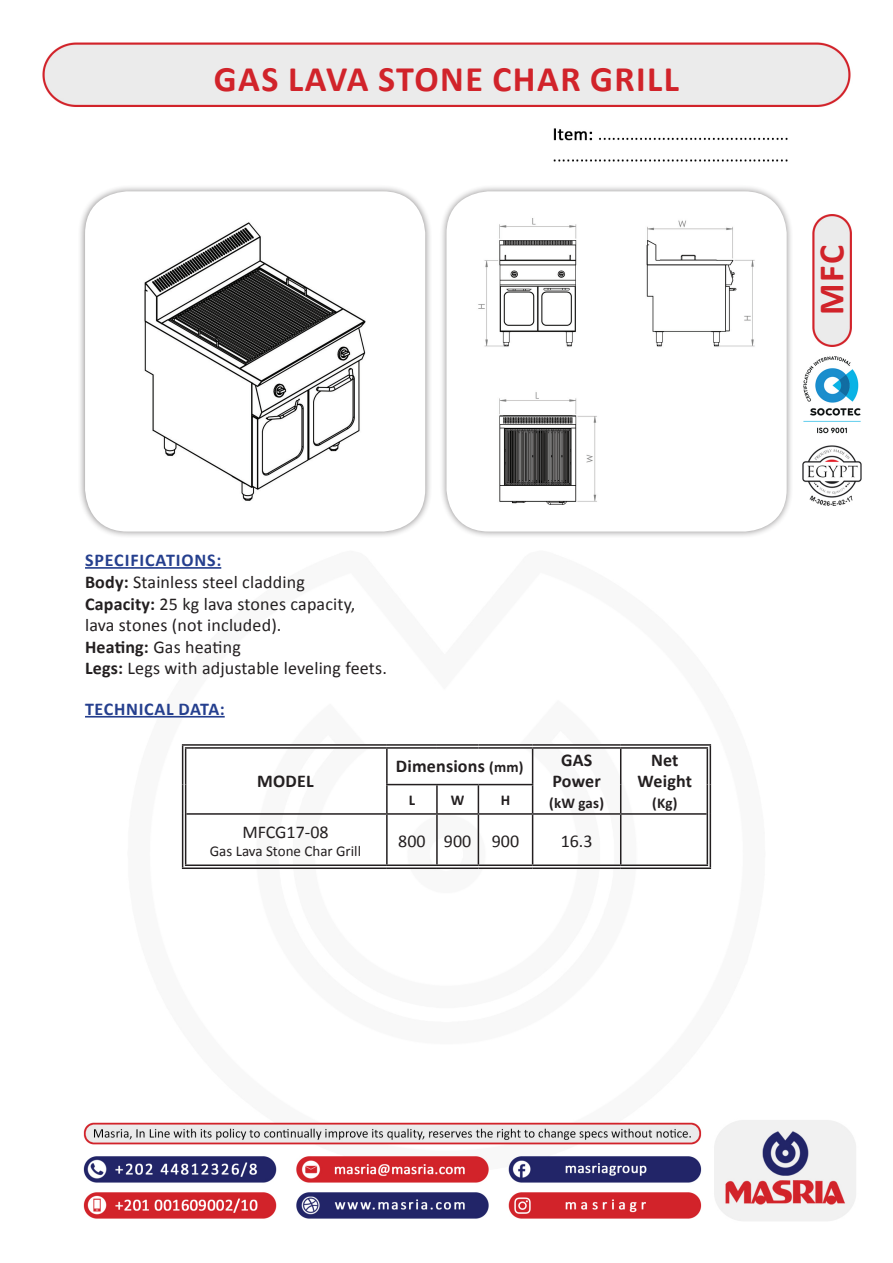
<style>
.page{position:relative;width:893px;height:1263px;background:#fff}
.page>*{position:absolute;margin:0;border:0;box-sizing:border-box;transform-origin:0 0}
.t1{font:700 36px "Calibri";letter-spacing:.04em;color:#d1232a}
.t2{font:18px "Calibri";letter-spacing:.01em;color:#231f20}
.t3{font:700 18px/21px "Calibri";letter-spacing:.01em;color:#231f20;text-align:center}
.t4{font:700 18px "Calibri";letter-spacing:.04em;color:#253f8e}
.t5{font:15px "Calibri";color:#231f20}
.t6{font:700 15px "Calibri";letter-spacing:.01em;color:#231f20}
.s1{font-weight:700}
.s2{font-size:15px}
</style>
<div class="page">
<img style="left:42px;top:42px;width:820px;height:1179px">
<hr style="left:85px;top:567px;width:136px;height:2px;background:#253f8e">
<hr style="left:85px;top:716px;width:140px;height:1px;background:#253f8e">
<div style="left:182px;top:744px;width:205px;height:5px;background:#fff"></div>
<svg style="left:183px;top:749px;width:2px;height:35px"></svg>
<div style="left:387px;top:744px;width:50px;height:5px;background:#fff"></div>
<div style="left:437px;top:744px;width:41px;height:5px;background:#fff"></div>
<div style="left:478px;top:744px;width:55px;height:5px;background:#fff"></div>
<div style="left:533px;top:744px;width:88px;height:5px;background:#fff"></div>
<div style="left:621px;top:744px;width:90px;height:5px;background:#fff"></div>
<svg style="left:708px;top:749px;width:2px;height:35px"></svg>
<svg style="left:183px;top:784px;width:2px;height:30px"></svg>
<svg style="left:708px;top:784px;width:2px;height:30px"></svg>
<svg style="left:183px;top:814px;width:2px;height:50px"></svg>
<svg style="left:708px;top:814px;width:2px;height:50px"></svg>
<div style="left:182px;top:864px;width:205px;height:5px;background:#fff"></div>
<div style="left:387px;top:864px;width:50px;height:5px;background:#fff"></div>
<div style="left:437px;top:864px;width:41px;height:5px;background:#fff"></div>
<div style="left:478px;top:864px;width:55px;height:5px;background:#fff"></div>
<div style="left:533px;top:864px;width:88px;height:5px;background:#fff"></div>
<div style="left:621px;top:864px;width:90px;height:5px;background:#fff"></div>
<hr style="left:386px;top:749px;width:2px;height:35px;background:#231f20">
<hr style="left:532px;top:749px;width:1px;height:35px;background:#231f20">
<hr style="left:620px;top:749px;width:1px;height:35px;background:#231f20">
<hr style="left:386px;top:784px;width:51px;height:1px;background:#231f20">
<hr style="left:386px;top:785px;width:2px;height:28px;background:#231f20">
<hr style="left:437px;top:784px;width:41px;height:1px;background:#231f20">
<hr style="left:436px;top:785px;width:2px;height:28px;background:#231f20">
<hr style="left:478px;top:784px;width:55px;height:1px;background:#231f20">
<svg style="left:478px;top:785px;width:1px;height:28px"></svg>
<svg style="left:532px;top:785px;width:1px;height:28px"></svg>
<svg style="left:620px;top:784px;width:1px;height:29px"></svg>
<hr style="left:186px;top:813px;width:201px;height:2px;background:#231f20">
<hr style="left:387px;top:813px;width:50px;height:2px;background:#231f20">
<hr style="left:386px;top:815px;width:2px;height:49px;background:#231f20">
<hr style="left:437px;top:813px;width:41px;height:2px;background:#231f20">
<hr style="left:436px;top:815px;width:2px;height:49px;background:#231f20">
<hr style="left:478px;top:813px;width:55px;height:2px;background:#231f20">
<hr style="left:478px;top:815px;width:1px;height:49px;background:#231f20">
<hr style="left:533px;top:813px;width:88px;height:2px;background:#231f20">
<hr style="left:532px;top:815px;width:1px;height:49px;background:#231f20">
<hr style="left:621px;top:813px;width:86px;height:2px;background:#231f20">
<hr style="left:620px;top:815px;width:1px;height:49px;background:#231f20">
<hr style="left:182px;top:744px;width:205px;height:2px;background:#231f20">
<hr style="left:185px;top:747px;width:202px;height:2px;background:#231f20">
<hr style="left:182px;top:746px;width:1px;height:38px;background:#231f20">
<hr style="left:185px;top:749px;width:1px;height:35px;background:#231f20">
<hr style="left:387px;top:744px;width:50px;height:2px;background:#231f20">
<hr style="left:387px;top:747px;width:50px;height:2px;background:#231f20">
<hr style="left:437px;top:744px;width:41px;height:2px;background:#231f20">
<hr style="left:437px;top:747px;width:41px;height:2px;background:#231f20">
<hr style="left:478px;top:744px;width:55px;height:2px;background:#231f20">
<hr style="left:478px;top:747px;width:55px;height:2px;background:#231f20">
<hr style="left:533px;top:744px;width:88px;height:2px;background:#231f20">
<hr style="left:533px;top:747px;width:88px;height:2px;background:#231f20">
<hr style="left:621px;top:744px;width:90px;height:2px;background:#231f20">
<hr style="left:621px;top:747px;width:87px;height:2px;background:#231f20">
<hr style="left:707px;top:749px;width:1px;height:35px;background:#231f20">
<hr style="left:710px;top:746px;width:1px;height:38px;background:#231f20">
<hr style="left:182px;top:784px;width:1px;height:30px;background:#231f20">
<hr style="left:185px;top:784px;width:1px;height:30px;background:#231f20">
<hr style="left:707px;top:784px;width:1px;height:30px;background:#231f20">
<hr style="left:710px;top:784px;width:1px;height:30px;background:#231f20">
<hr style="left:182px;top:814px;width:1px;height:53px;background:#231f20">
<hr style="left:185px;top:814px;width:1px;height:50px;background:#231f20">
<hr style="left:707px;top:814px;width:1px;height:50px;background:#231f20">
<hr style="left:710px;top:814px;width:1px;height:53px;background:#231f20">
<hr style="left:185px;top:864px;width:202px;height:2px;background:#231f20">
<hr style="left:182px;top:867px;width:205px;height:2px;background:#231f20">
<hr style="left:387px;top:864px;width:50px;height:2px;background:#231f20">
<hr style="left:387px;top:867px;width:50px;height:2px;background:#231f20">
<hr style="left:437px;top:864px;width:41px;height:2px;background:#231f20">
<hr style="left:437px;top:867px;width:41px;height:2px;background:#231f20">
<hr style="left:478px;top:864px;width:55px;height:2px;background:#231f20">
<hr style="left:478px;top:867px;width:55px;height:2px;background:#231f20">
<hr style="left:533px;top:864px;width:88px;height:2px;background:#231f20">
<hr style="left:533px;top:867px;width:88px;height:2px;background:#231f20">
<hr style="left:621px;top:864px;width:87px;height:2px;background:#231f20">
<hr style="left:621px;top:867px;width:90px;height:2px;background:#231f20">
<div style="left:78px;top:184px;width:354px;height:355px;background:#231f20;opacity:.5"></div>
<img style="left:85px;top:191px;width:340px;height:340px">
<div style="left:439px;top:184px;width:355px;height:355px;background:#231f20;opacity:.5"></div>
<img style="left:446px;top:191px;width:341px;height:340px">
<p class="t1" style="left:214px;top:56px;width:467px">GAS LAVA STONE CHAR GRILL</p>
<p class="t4" style="left:85px;top:549px;width:138px">SPECIFICATIONS:</p>
<p class="t2" style="left:85px;top:571px;width:221px"><span class="s1">Body:</span> Stainless steel cladding</p>
<p class="t2" style="left:85px;top:592px;width:272px"><span class="s1">Capacity:</span> 25 kg lava stones capacity,</p>
<p class="t2" style="left:85px;top:614px;width:198px">lava stones (not included).</p>
<p class="t2" style="left:85px;top:635px;width:157px"><span class="s1">Heating:</span> Gas heating</p>
<p class="t2" style="left:85px;top:657px;width:303px"><span class="s1">Legs:</span> Legs with adjustable leveling feets.</p>
<p class="t4" style="left:85px;top:698px;width:141px">TECHNICAL DATA:</p>
<p class="t3" style="left:257px;top:770px;width:58px">MODEL</p>
<p class="t2" style="left:242px;top:821px;width:88px">MFCG17-08</p>
<p class="t5" style="left:210px;top:842px;width:153px">Gas Lava Stone Char Grill</p>
<p class="t3" style="left:396px;top:756px;width:129px">Dimensions <span class="s2">(mm)</span></p>
<p class="t3" style="left:552px;top:749px;width:50px">GAS<br>Power</p>
<p class="t6" style="left:549px;top:793px;width:56px">(kW gas)</p>
<p class="t3" style="left:638px;top:749px;width:56px">Net<br>Weight</p>
<p class="t6" style="left:409px;top:790px;width:8px">L</p>
<p class="t6" style="left:451px;top:790px;width:15px">W</p>
<p class="t6" style="left:501px;top:790px;width:11px">H</p>
<p class="t6" style="left:652px;top:793px;width:27px">(Kg)</p>
<p class="t2" style="left:398px;top:830px;width:29px">800</p>
<p class="t2" style="left:444px;top:830px;width:29px">900</p>
<p class="t2" style="left:492px;top:830px;width:29px">900</p>
<p class="t2" style="left:561px;top:830px;width:33px">16.3</p>
<h1 class="t1" style="left:808px;top:315px;width:71px;rotate:-90deg">MFC</h1>
</div>
